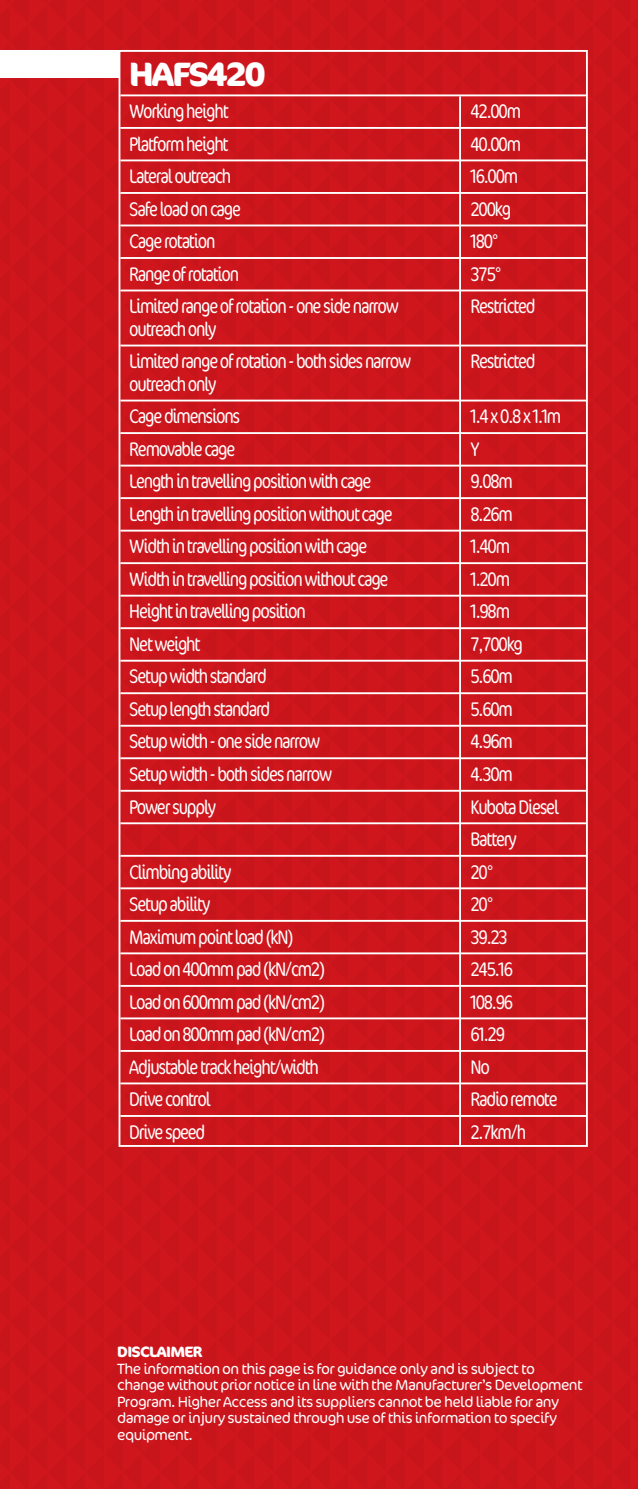
<style>
.page{position:relative;width:638px;height:1489px;background:#cf151d}
.page>*{position:absolute;margin:0;border:0;box-sizing:border-box;transform-origin:0 0}
.t1{font:700 33.75px "Cocon";letter-spacing:-.06em;color:#fff}
.t2{font:300 condensed 20px/32.5px "Cocon";letter-spacing:-.06em;color:#fff}
.t3{font:300 15px/16.5px "Cocon";letter-spacing:-.04em;color:#fff}
.t4{font:700 15px "Cocon";letter-spacing:-.05em;color:#fff}
</style>
<div class="page">
<h1 class="t1" style="left:129px;top:53px;width:138px">HAFS420</h1>
<p class="t2" style="left:129px;top:96px;width:101px">Working height</p>
<p class="t2" style="left:470px;top:96px;width:52px">42.00m</p>
<p class="t2" style="left:129px;top:128px;width:101px">Platform height</p>
<p class="t2" style="left:470px;top:128px;width:52px">40.00m</p>
<p class="t2" style="left:129px;top:161px;width:103px">Lateral outreach</p>
<p class="t2" style="left:470px;top:161px;width:49px">16.00m</p>
<p class="t2" style="left:129px;top:193px;width:113px">Safe load on cage</p>
<p class="t2" style="left:470px;top:193px;width:42px">200kg</p>
<p class="t2" style="left:129px;top:226px;width:88px">Cage rotation</p>
<p class="t2" style="left:470px;top:226px;width:30px">180°</p>
<p class="t2" style="left:129px;top:258px;width:111px">Range of rotation</p>
<p class="t2" style="left:470px;top:258px;width:33px">375°</p>
<p class="t2" style="left:129px;top:291px;width:271px">Limited range of rotation - one side narrow</p>
<p class="t2" style="left:470px;top:291px;width:67px">Restricted</p>
<p class="t2" style="left:129px;top:313px;width:283px">outreach only<br>Limited range of rotation - both sides narrow</p>
<p class="t2" style="left:470px;top:346px;width:67px">Restricted</p>
<p class="t2" style="left:129px;top:368px;width:113px">outreach only<br>Cage dimensions</p>
<p class="t2" style="left:470px;top:401px;width:92px">1.4 x 0.8 x 1.1m</p>
<p class="t2" style="left:129px;top:433px;width:108px">Removable cage</p>
<p class="t2" style="left:470px;top:433px;width:11px">Y</p>
<p class="t2" style="left:129px;top:466px;width:244px">Length in travelling position with cage</p>
<p class="t2" style="left:470px;top:466px;width:44px">9.08m</p>
<p class="t2" style="left:129px;top:498px;width:265px">Length in travelling position without cage</p>
<p class="t2" style="left:470px;top:498px;width:44px">8.26m</p>
<p class="t2" style="left:129px;top:531px;width:239px">Width in travelling position with cage</p>
<p class="t2" style="left:470px;top:531px;width:41px">1.40m</p>
<p class="t2" style="left:129px;top:563px;width:261px">Width in travelling position without cage</p>
<p class="t2" style="left:470px;top:563px;width:41px">1.20m</p>
<p class="t2" style="left:129px;top:596px;width:178px">Height in travelling position</p>
<p class="t2" style="left:470px;top:596px;width:41px">1.98m</p>
<p class="t2" style="left:129px;top:628px;width:73px">Net weight</p>
<p class="t2" style="left:470px;top:628px;width:54px">7,700kg</p>
<p class="t2" style="left:129px;top:661px;width:139px">Setup width standard</p>
<p class="t2" style="left:470px;top:661px;width:44px">5.60m</p>
<p class="t2" style="left:129px;top:693px;width:143px">Setup length standard</p>
<p class="t2" style="left:470px;top:693px;width:44px">5.60m</p>
<p class="t2" style="left:129px;top:726px;width:192px">Setup width - one side narrow</p>
<p class="t2" style="left:470px;top:726px;width:44px">4.96m</p>
<p class="t2" style="left:129px;top:758px;width:204px">Setup width - both sides narrow</p>
<p class="t2" style="left:470px;top:758px;width:44px">4.30m</p>
<p class="t2" style="left:129px;top:791px;width:88px">Power supply</p>
<p class="t2" style="left:470px;top:791px;width:90px">Kubota Diesel<br>Battery</p>
<p class="t2" style="left:129px;top:856px;width:104px">Climbing ability</p>
<p class="t2" style="left:470px;top:856px;width:25px">20°</p>
<p class="t2" style="left:129px;top:888px;width:83px">Setup ability</p>
<p class="t2" style="left:470px;top:888px;width:25px">20°</p>
<p class="t2" style="left:129px;top:921px;width:166px">Maximum point load (kN)</p>
<p class="t2" style="left:470px;top:921px;width:39px">39.23</p>
<p class="t2" style="left:129px;top:953px;width:197px">Load on 400mm pad (kN/cm2)</p>
<p class="t2" style="left:470px;top:953px;width:44px">245.16</p>
<p class="t2" style="left:129px;top:986px;width:197px">Load on 600mm pad (kN/cm2)</p>
<p class="t2" style="left:470px;top:986px;width:44px">108.96</p>
<p class="t2" style="left:129px;top:1018px;width:197px">Load on 800mm pad (kN/cm2)</p>
<p class="t2" style="left:470px;top:1018px;width:36px">61.29</p>
<p class="t2" style="left:129px;top:1051px;width:191px">Adjustable track height/width</p>
<p class="t2" style="left:470px;top:1051px;width:21px">No</p>
<p class="t2" style="left:129px;top:1083px;width:83px">Drive control</p>
<p class="t2" style="left:470px;top:1083px;width:89px">Radio remote</p>
<p class="t2" style="left:129px;top:1116px;width:78px">Drive speed</p>
<p class="t2" style="left:470px;top:1116px;width:57px">2.7km/h</p>
<p class="t4" style="left:117px;top:1342px;width:87px">DISCLAIMER</p>
<p class="t3" style="left:117px;top:1360px;width:467px">The information on this page is for guidance only and is subject to change without prior notice in line with the Manufacturer’s Development Program. Higher Access and its suppliers cannot be held liable for any damage or injury sustained through use of this information to specify equipment.</p>
</div>
